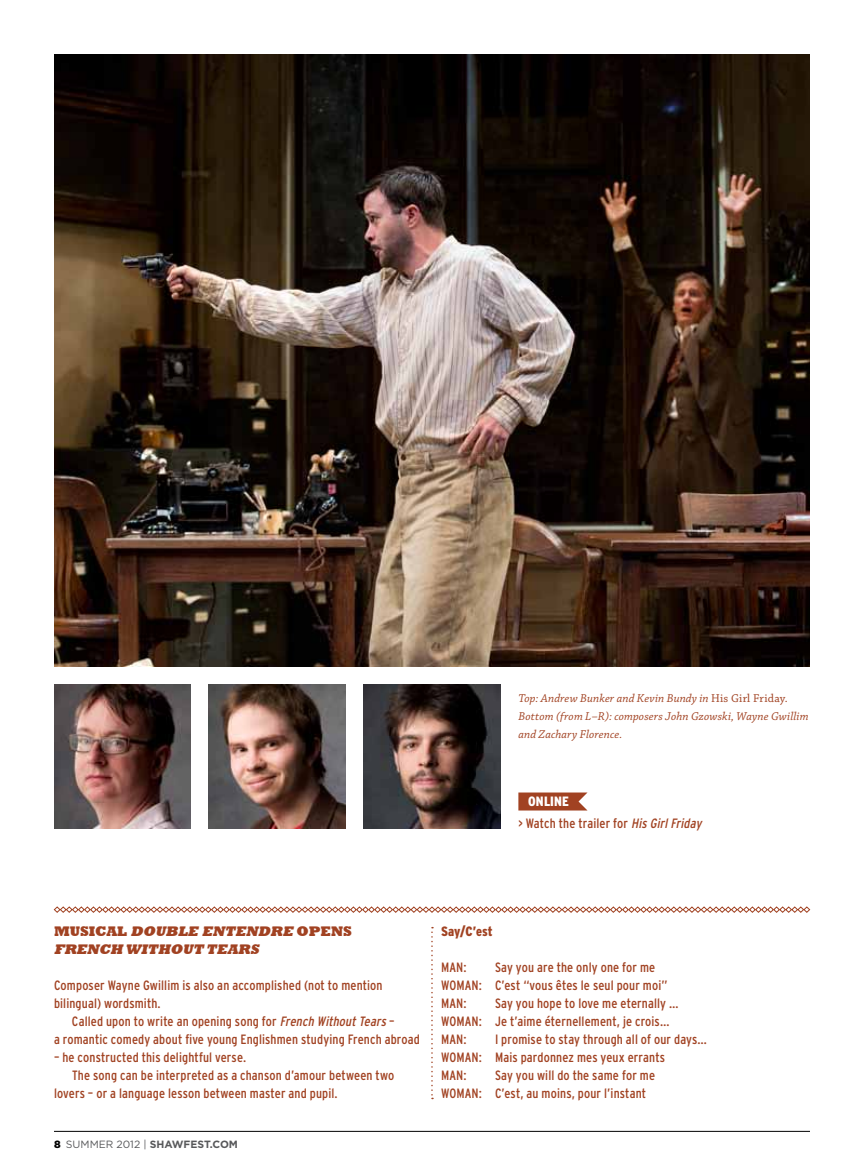
<style>
.page{position:relative;width:864px;height:1175px;background:#fff}
.page>*{position:absolute;margin:0;border:0;box-sizing:border-box;transform-origin:0 0}
.t1{font:italic 800 14.25px/18px "Rockwell";color:#a14222}
.t2{font:condensed 13.5px/18px "Interstate";letter-spacing:.01em;color:#a14222}
.t3{font:900 condensed 13.5px "Interstate";color:#a14222}
.t4{font:900 condensed 13.5px "Interstate";letter-spacing:.015em;color:#fff}
.t5{font:italic 12px/18px "Chaparral Pro";letter-spacing:.01em;color:#a14222}
.t6{font:700 10.5px "Gotham";color:#58595b}
.s1{font-style:normal}
.s2{font-style:italic}
.s3{font-weight:900;color:#000}
.s4{font-weight:400}
</style>
<div class="page">
<img style="left:54px;top:684px;width:137px;height:144px">
<img style="left:209px;top:684px;width:137px;height:144px">
<img style="left:364px;top:684px;width:136px;height:144px">
<img style="left:54px;top:54px;width:756px;height:612px">
<svg style="left:431px;top:927px;width:2px;height:172px"></svg>
<svg style="left:54px;top:906px;width:756px;height:7px"></svg>
<svg style="left:518px;top:792px;width:70px;height:18px"></svg>
<hr style="left:54px;top:1131px;width:756px;height:1px;background:#000">
<p class="t5" style="left:518px;top:690px;width:292px">Top: Andrew Bunker and Kevin Bundy in <span class="s1">His Girl Friday.<br></span>Bottom (from L–R): composers John Gzowski, Wayne Gwillim and Zachary Florence.</p>
<p class="t4" style="left:528px;top:794px;width:42px">ONLINE</p>
<p class="t2" style="left:518px;top:814px;width:188px">&gt; Watch the trailer for <span class="s2">HisGirlFriday</span></p>
<p class="t1" style="left:54px;top:922px;width:300px"><span class="s1">M USICAL</span> DOUBLE ENTENDRE <span class="s1">OPENS<br></span>FRENCH WITHOUT TEARS</p>
<p class="t2" style="left:54px;top:976px;width:330px">Composer Wayne Gwillim is also an accomplished (not to mention bilingual) wordsmith.</p>
<p class="t2" style="left:54px;top:1012px;width:367px;text-align:center">Called upon to write an opening song for <span class="s2">French WithoutTears</span>–<br>a romantic comedy about five young Englishmen studying French abroad</p>
<p class="t2" style="left:54px;top:1048px;width:194px">– he constructed this delightful verse.</p>
<p class="t2" style="left:72px;top:1066px;width:324px">The song can be interpreted as a chanson d’amour between two</p>
<p class="t2" style="left:54px;top:1084px;width:285px">lovers – or a language lesson between master and pupil.</p>
<p class="t6" style="left:54px;top:1137px;width:186px"><span class="s3">8</span> <span class="s4">SUMMER 2012 |</span> SHAWFEST.COM</p>
<p class="t3" style="left:441px;top:924px;width:53px">SAY/C’EST</p>
<p class="t2" style="left:441px;top:958px;width:27px">MAN:</p>
<p class="t2" style="left:441px;top:958px;width:228px;text-indent:54px">Say you are the only one for me<br>WOMAN: C’est “vous êtes le seul pour moi”<br>MAN:</p>
<p class="t2" style="left:441px;top:994px;width:239px;text-indent:54px">Say you hope to love me eternally …<br>WOMAN: Je t’aime éternellement, je crois…<br>MAN:</p>
<p class="t2" style="left:441px;top:1030px;width:268px;text-indent:54px">I promise to stay through all of our days…<br>WOMAN: Mais pardonnez mes yeux errants<br>MAN:</p>
<p class="t2" style="left:441px;top:1066px;width:216px;text-indent:54px">Say you will do the same for me<br>WOMAN: C’est, au moins, pour l’instant</p>
</div>
